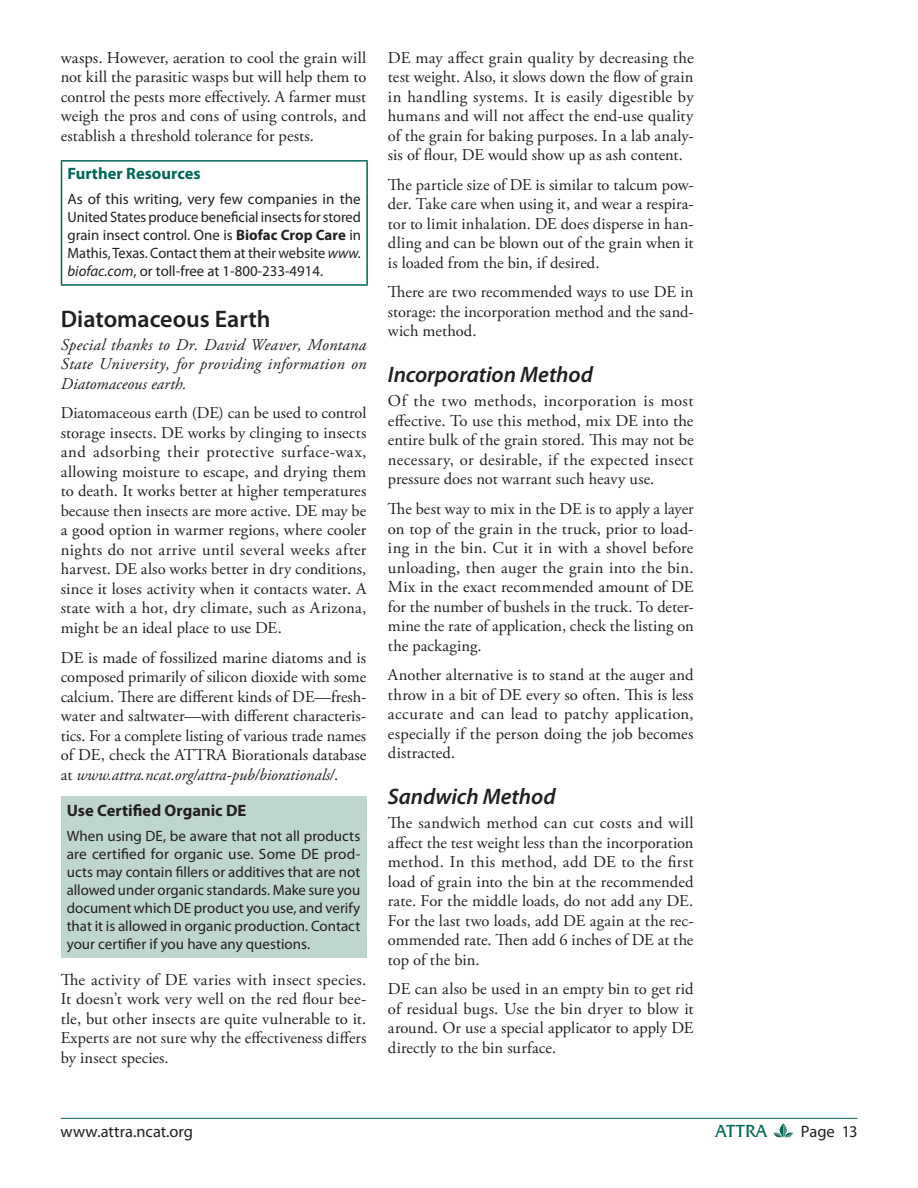
<style>
.page{position:relative;width:918px;height:1188px;background:#fff}
.page>*{position:absolute;margin:0;border:0;box-sizing:border-box;transform-origin:0 0}
.t1{font:600 24px "Myriad Pro";color:#231f20}
.t2{font:italic 600 22.5px "Myriad Pro";letter-spacing:-.005em;color:#231f20}
.t3{font:16.5px/19.5px "Adobe Garamond Pro";letter-spacing:.005em;color:#231f20;text-align:justify}
.t4{font:italic 16.5px/19.5px "Adobe Garamond Pro";letter-spacing:.015em;color:#231f20;text-align:justify}
.t5{font:16.5px "Myriad Pro";color:#231f20}
.t6{font:700 16.5px "Myriad Pro";letter-spacing:.005em;color:#231f20}
.t7{font:700 16.5px "Myriad Pro";color:#006756}
.t8{font:15px/18px "Myriad Pro";color:#231f20;text-align:justify}
.s1{font-weight:700}
.s2{font-style:italic}
</style>
<div class="page">
<hr style="left:61px;top:1118px;width:796px;height:1px;background:#006756">
<hr style="left:61px;top:160px;width:307px;height:2px;background:#006756">
<hr style="left:61px;top:162px;width:1px;height:122px;background:#006756">
<hr style="left:366px;top:162px;width:2px;height:122px;background:#006756">
<hr style="left:61px;top:284px;width:307px;height:2px;background:#006756">
<div style="left:61px;top:796px;width:305px;height:162px;background:#bed5d0"></div>
<svg style="left:773px;top:1123px;width:20px;height:15px"></svg>
<p class="t3" style="left:61px;top:48px;width:307px">wasps. However, aeration to cool the grain will not kill the parasitic wasps but will help them to control the pests more effectively. A farmer must weigh the pros and cons of using controls, and establish a threshold tolerance for pests.</p>
<p class="t7" style="left:68px;top:163px;width:135px">Further Resources</p>
<p class="t8" style="left:68px;top:190px;width:295px">As of this writing, very few companies in the United States produce beneficial insects for stored grain insect control. One is <span class="s1">Biofac Crop Care</span> in Mathis, Texas. Contact them at their website <span class="s2">www. biofac.com</span>, or toll-free at 1-800-233-4914.</p>
<h1 class="t1" style="left:61px;top:304px;width:211px">Diatomaceous Earth</h1>
<p class="t4" style="left:61px;top:335px;width:307px">Special thanks to Dr. David Weaver, Montana State University, for providing information on Diatomaceous earth.</p>
<p class="t3" style="left:61px;top:404px;width:307px">Diatomaceous earth (DE) can be used to control storage insects. DE works by clinging to insects and adsorbing their protective surface-wax, allowing moisture to escape, and drying them to death. It works better at higher temperatures because then insects are more active. DE may be a good option in warmer regions, where cooler nights do not arrive until several weeks after harvest. DE also works better in dry conditions, since it loses activity when it contacts water. A state with a hot, dry climate, such as Arizona, might be an ideal place to use DE.</p>
<p class="t3" style="left:61px;top:648px;width:307px">DE is made of fossilized marine diatoms and is composed primarily of silicon dioxide with some calcium. There are different kinds of DE—fresh&shy;water and saltwater—with different characteris&shy;tics. For a complete listing of various trade names of DE, check the ATTRA Biorationals database at <span class="s2">www.attra.ncat.org/attra-pub/biorationals/</span>.</p>
<p class="t6" style="left:67px;top:800px;width:181px">Use Certified Organic DE</p>
<p class="t8" style="left:67px;top:827px;width:295px">When using DE, be aware that not all products are certified for organic use. Some DE prod&shy;ucts may contain fillers or additives that are not allowed under organic standards. Make sure you document which DE product you use, and verify that it is allowed in organic production. Contact your certifier if you have any questions.</p>
<p class="t3" style="left:61px;top:970px;width:307px">The activity of DE varies with insect species.<br>It doesn’t work very well on the red flour bee&shy;tle, but other insects are quite vulnerable to it.<br>Experts are not sure why the effectiveness differs by insect species.</p>
<p class="t3" style="left:388px;top:48px;width:307px">DE may affect grain quality by decreasing the test weight. Also, it slows down the flow of grain in handling systems. It is easily digestible by humans and will not affect the end-use quality of the grain for baking purposes. In a lab analy&shy;sis of flour, DE would show up as ash content.</p>
<p class="t3" style="left:388px;top:175px;width:307px">The particle size of DE is similar to talcum pow&shy;der. Take care when using it, and wear a respira&shy;tor to limit inhalation. DE does disperse in han&shy;dling and can be blown out of the grain when it is loaded from the bin, if desired.</p>
<p class="t3" style="left:388px;top:283px;width:307px">There are two recommended ways to use DE in storage: the incorporation method and the sand&shy;wich method.</p>
<h2 class="t2" style="left:388px;top:360px;width:207px">Incorporation Method</h2>
<p class="t3" style="left:388px;top:392px;width:307px">Of the two methods, incorporation is most effective. To use this method, mix DE into the entire bulk of the grain stored. This may not be necessary, or desirable, if the expected insect pressure does not warrant such heavy use.</p>
<p class="t3" style="left:388px;top:500px;width:307px">The best way to mix in the DE is to apply a layer on top of the grain in the truck, prior to load&shy;ing in the bin. Cut it in with a shovel before unloading, then auger the grain into the bin.<br>Mix in the exact recommended amount of DE for the number of bushels in the truck. To deter&shy;mine the rate of application, check the listing on the packaging.</p>
<p class="t3" style="left:388px;top:666px;width:307px">Another alternative is to stand at the auger and throw in a bit of DE every so often. This is less accurate and can lead to patchy application, especially if the person doing the job becomes distracted.</p>
<h2 class="t2" style="left:388px;top:782px;width:169px">Sandwich Method</h2>
<p class="t3" style="left:388px;top:814px;width:307px">The sandwich method can cut costs and will affect the test weight less than the incorporation method. In this method, add DE to the first load of grain into the bin at the recommended rate. For the middle loads, do not add any DE.<br>For the last two loads, add DE again at the rec&shy;ommended rate. Then add 6 inches of DE at the top of the bin.</p>
<p class="t3" style="left:388px;top:980px;width:307px">DE can also be used in an empty bin to get rid of residual bugs. Use the bin dryer to blow it around. Or use a special applicator to apply DE directly to the bin surface.</p>
<p class="t5" style="left:60px;top:1122px;width:134px">www.attra.ncat.org</p>
<p class="t5" style="left:801px;top:1122px;width:58px">Page 13</p>
</div>
